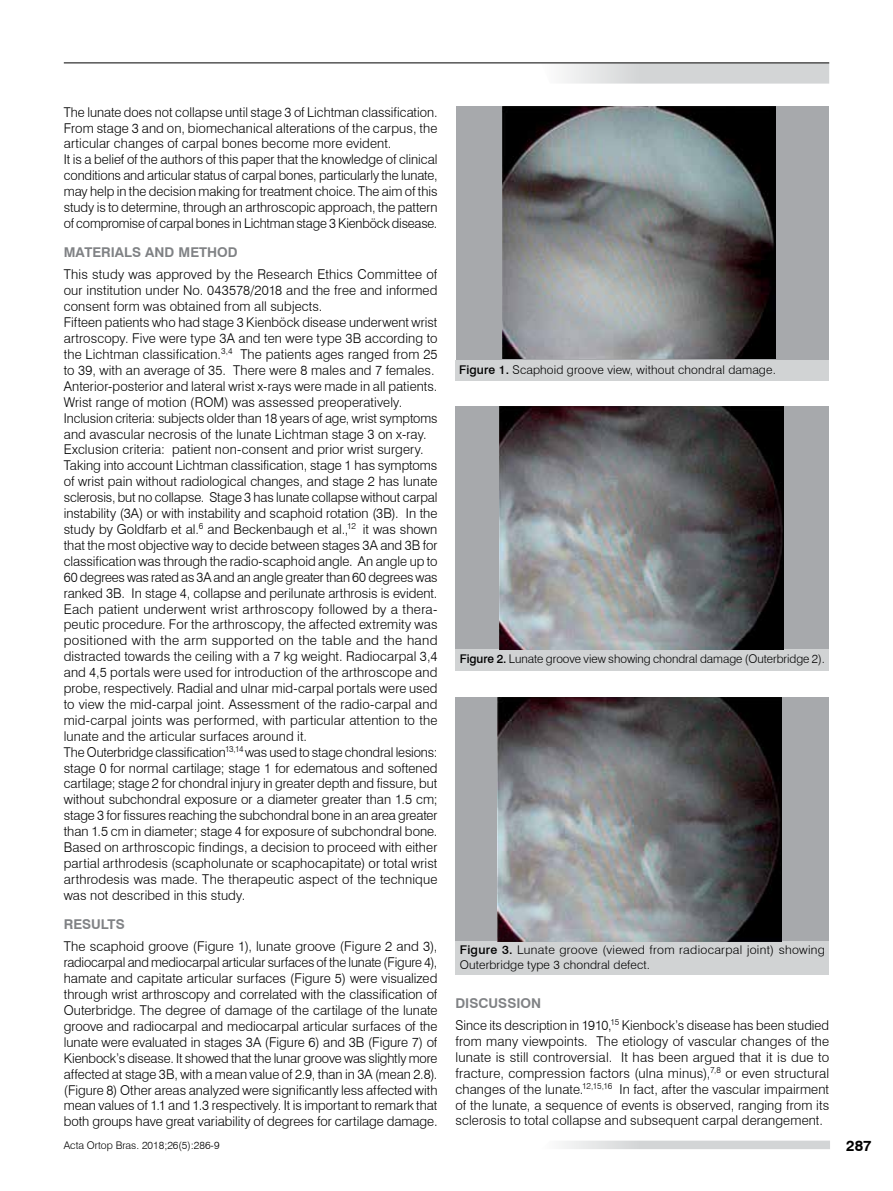
<style>
.page{position:relative;width:893px;height:1191px;background:#fff}
.page>*{position:absolute;margin:0;border:0;box-sizing:border-box;transform-origin:0 0}
.t1{font:700 15px "Swiss 721 BT";color:#000}
.t2{font:300 13.5px/15.9px "Swiss 721 BT";color:#000}
.t3{font:700 13.5px "Swiss 721 BT";color:#808285}
.t4{font:300 12px/15px "Swiss 721 BT";letter-spacing:.01em;color:#000}
.t5{font:300 10.5px "Swiss 721 BT";color:#000}
.s1{font-weight:500}
.s2{font-weight:700;color:#808285}
</style>
<div class="page">
<svg style="left:563px;top:64px;width:266px;height:20px;background:#d8dadb"></svg>
<svg style="left:563px;top:1140px;width:267px;height:9px"></svg>
<hr style="left:64px;top:63px;width:765px;height:1px;background:#000">
<div style="left:456px;top:106px;width:373px;height:254px;background:#a7a9ac"></div>
<div style="left:455px;top:406px;width:374px;height:243px;background:#a7a9ac"></div>
<div style="left:455px;top:697px;width:374px;height:244px;background:#a7a9ac"></div>
<img style="left:503px;top:106px;width:272px;height:253px">
<div style="left:455px;top:360px;width:374px;height:21px;background:#d1d3d4"></div>
<div style="left:455px;top:649px;width:374px;height:22px;background:#d1d3d4"></div>
<div style="left:455px;top:941px;width:374px;height:33px;background:#d1d3d4"></div>
<img style="left:499px;top:406px;width:284px;height:243px">
<img style="left:498px;top:697px;width:283px;height:244px">
<p class="t2" style="left:64px;top:104px;width:375px">The lunate does not collapse until stage 3 of Lichtman classification.<br>From stage 3 and on, biomechanical alterations of the carpus, the articular changes of carpal bones become more evident.<br>It is a belief of the authors of this paper that the knowledge of clinical conditions and articular status of carpal bones, particularly the lunate, may help in the decision making for treatment choice. The aim of this study is to determine, through an arthroscopic approach, the pattern of compromise of carpal bones in Lichtman stage 3 Kienböck disease.</p>
<p class="t3" style="left:64px;top:244px;width:175px">MATERIALS AND METHOD</p>
<p class="t2" style="left:64px;top:267px;width:375px">This study was approved by the Research Ethics Committee of our institution under No. 043578/2018 and the free and informed consent form was obtained from all subjects.<br>Fifteen patients who had stage 3 Kienböck disease underwent wrist artroscopy. Five were type 3A and ten were type 3B according to the Lichtman classification.<sup>3,4</sup> The patients ages ranged from 25 to 39, with an average of 35. There were 8 males and 7 females.<br>Anterior-posterior and lateral wrist x-rays were made in all patients.<br>Wrist range of motion (ROM) was assessed preoperatively.<br>Inclusion criteria: subjects older than 18 years of age, wrist symptoms and avascular necrosis of the lunate Lichtman stage 3 on x-ray.<br>Exclusion criteria: patient non-consent and prior wrist surgery.<br>Taking into account Lichtman classification, stage 1 has symptoms of wrist pain without radiological changes, and stage 2 has lunate sclerosis, but no collapse. Stage 3 has lunate collapse without carpal instability (3A) or with instability and scaphoid rotation (3B). In the study by Goldfarb et al.<sup>6</sup> and Beckenbaugh et al.,<sup>12</sup> it was shown that the most objective way to decide between stages 3A and 3B for classification was through the radio-scaphoid angle. An angle up to 60 degrees was rated as 3A and an angle greater than 60 degrees was ranked 3B. In stage 4, collapse and perilunate arthrosis is evident.<br>Each patient underwent wrist arthroscopy followed by a thera&shy;peutic procedure. For the arthroscopy, the affected extremity was positioned with the arm supported on the table and the hand distracted towards the ceiling with a 7 kg weight. Radiocarpal 3,4 and 4,5 portals were used for introduction of the arthroscope and probe, respectively. Radial and ulnar mid-carpal portals were used to view the mid-carpal joint. Assessment of the radio-carpal and mid-carpal joints was performed, with particular attention to the lunate and the articular surfaces around it.<br>The Outerbridge classification<sup>13,14</sup> was used to stage chondral lesions: stage 0 for normal cartilage; stage 1 for edematous and softened cartilage; stage 2 for chondral injury in greater depth and fissure, but without subchondral exposure or a diameter greater than 1.5 cm; stage 3 for fissures reaching the subchondral bone in an area greater than 1.5 cm in diameter; stage 4 for exposure of subchondral bone.<br>Based on arthroscopic findings, a decision to proceed with either partial arthrodesis (scapholunate or scaphocapitate) or total wrist arthrodesis was made. The therapeutic aspect of the technique was not described in this study.</p>
<p class="t3" style="left:64px;top:916px;width:62px">RESULTS</p>
<p class="t2" style="left:64px;top:938px;width:375px;text-align:justify">The scaphoid groove (Figure 1), lunate groove (Figure 2 and 3), radiocarpal and mediocarpal articular surfaces of the lunate (Figure 4), hamate and capitate articular surfaces (Figure 5) were visualized through wrist arthroscopy and correlated with the classification of Outerbridge. The degree of damage of the cartilage of the lunate groove and radiocarpal and mediocarpal articular surfaces of the lunate were evaluated in stages 3A (Figure 6) and 3B (Figure 7) of Kienbock’s disease. It showed that the lunar groove was slightly more affected at stage 3B, with a mean value of 2.9, than in 3A (mean 2.8). (Figure 8) Other areas analyzed were significantly less affected with mean values of 1.1 and 1.3 respectively. It is important to remark that both groups have great variability of degrees for cartilage damage.</p>
<p class="t5" style="left:64px;top:1138px;width:157px">Acta Ortop Bras. 2018;26(5):286-9</p>
<p class="t4" style="left:459px;top:362px;width:318px"><span class="s1">Figure 1.</span> Scaphoid groove view, without chondral damage.</p>
<p class="t4" style="left:460px;top:651px;width:367px"><span class="s1">Figure 2.</span> Lunate groove view showing chondral damage (Outerbridge 2).</p>
<p class="t4" style="left:460px;top:942px;width:367px"><span class="s1">Figure 3.</span> Lunate groove (viewed from radiocarpal joint) showing<br>Outerbridge type 3 chondral defect.</p>
<p class="t2" style="left:455px;top:991px;width:375px;line-height:22.4px"><span class="s2">DISCUSSION<br></span>Since its description in 1910,<sup>15</sup> Kienbock’s disease has been studied</p>
<p class="t2" style="left:455px;top:1033px;width:375px;text-align:justify">from many viewpoints. The etiology of vascular changes of the lunate is still controversial. It has been argued that it is due to fracture, compression factors (ulna minus),<sup>7,8</sup> or even structural changes of the lunate.<sup>12,15,16</sup> In fact, after the vascular impairment of the lunate, a sequence of events is observed, ranging from its sclerosis to total collapse and subsequent carpal derangement.</p>
<p class="t1" style="left:846px;top:1136px;width:27px">287</p>
</div>
